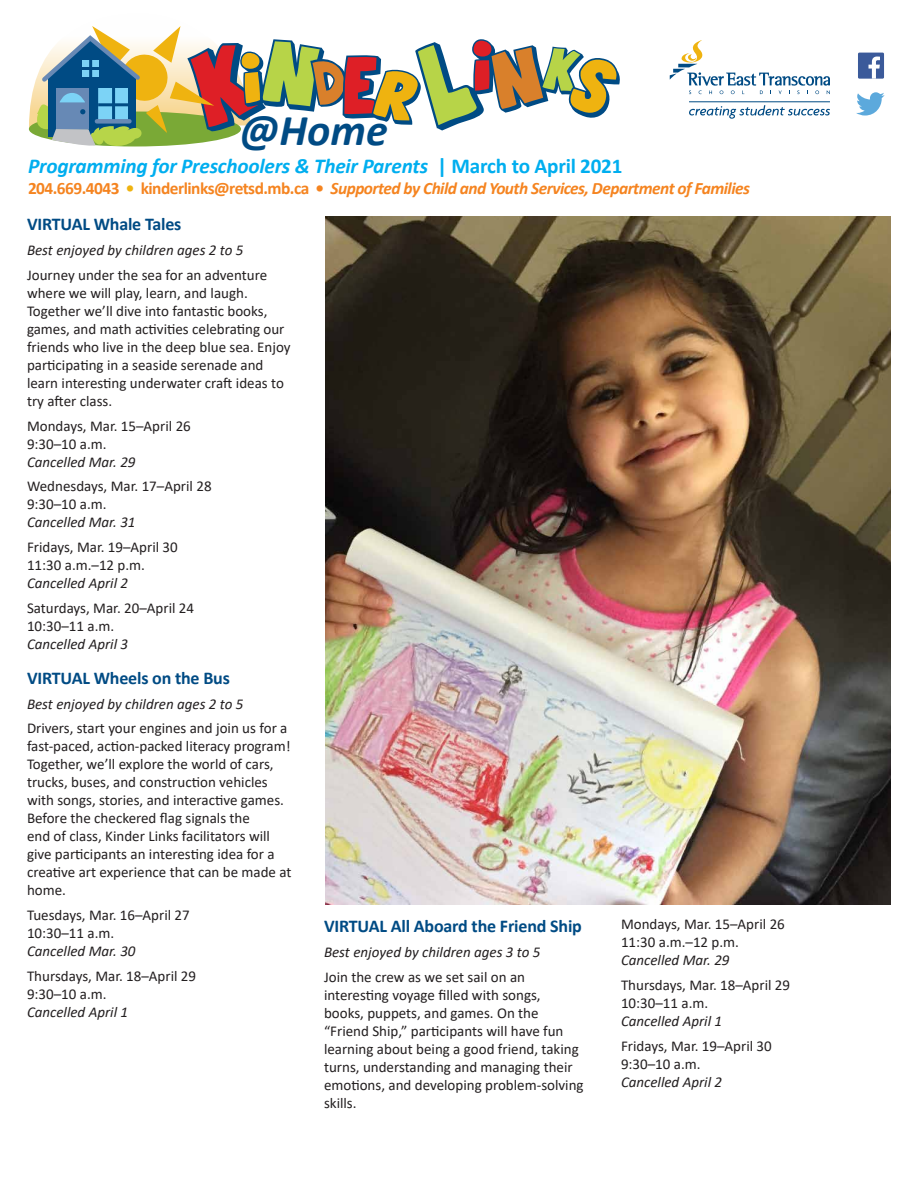
<style>
.page{position:relative;width:918px;height:1188px;background:#fff}
.page>*{position:absolute;margin:0;border:0;box-sizing:border-box;transform-origin:0 0}
.t1{font:italic 700 44.1px "Calibri";color:#004b84}
.t2{font:italic 700 21.3px "Calibri";letter-spacing:-.01em;color:#00aeef}
.t3{font:700 18px "Calibri";letter-spacing:-.01em;color:#004b84}
.t4{font:italic 700 17.4px "Calibri";letter-spacing:-.03em;color:#f58420}
.t5{font:15px/18px "Calibri";color:#231f20}
.t6{font:italic 15px "Calibri";color:#231f20}
.s1{font-style:normal}
.s2{font-style:normal;font-size:21.15px}
.s3{font-style:normal;color:#efb310}
</style>
<div class="page">
<svg style="left:670px;top:40px;width:160px;height:54px"></svg>
<svg style="left:689px;top:105px;width:141px;height:14px"></svg>
<hr style="left:689px;top:101px;width:141px;height:1px;background:#004b84">
<div style="left:858px;top:53px;width:26px;height:26px;background:#3b5a9a"></div>
<svg style="left:869px;top:57px;width:11px;height:22px"></svg>
<svg style="left:856px;top:92px;width:29px;height:24px"></svg>
<svg style="left:29px;top:26px;width:591px;height:121px"></svg>
<img style="left:325px;top:217px;width:566px;height:687px">
<h1 class="t1" style="left:240px;top:99px;width:150px">@Home</h1>
<h2 class="t2" style="left:28px;top:151px;width:596px">Programming for Preschoolers &amp; Their Parents <span class="s1">| March to April</span> <span class="s2">2021</span></h2>
<p class="t4" style="left:28px;top:176px;width:723px"><span class="s1">204.669.4043</span> <span class="s3">•</span> <span class="s1">kinderlinks@retsd.mb.ca •</span> Supported by Child and Youth Services, Department of Families</p>
<p class="t3" style="left:27px;top:212px;width:156px">VIRTUAL Whale Tales</p>
<p class="t6" style="left:27px;top:240px;width:218px">Best enjoyed by children ages 2 to 5</p>
<p class="t5" style="left:27px;top:265px;width:265px">Journey under the sea for an adventure where we will play, learn, and laugh.<br>Together we’ll dive into fantastic books, games, and math activities celebrating our friends who live in the deep blue sea. Enjoy participating in a seaside serenade and learn interesting underwater craft ideas to try after class.</p>
<p class="t5" style="left:27px;top:416px;width:165px">Mondays, Mar. 15–April 26<br>9:30–10 a.m.</p>
<p class="t6" style="left:27px;top:451px;width:110px">Cancelled Mar. 29</p>
<p class="t5" style="left:27px;top:477px;width:186px">Wednesdays, Mar. 17–April 28<br>9:30–10 a.m.</p>
<p class="t6" style="left:27px;top:512px;width:110px">Cancelled Mar. 31</p>
<p class="t5" style="left:27px;top:538px;width:152px">Fridays, Mar. 19–April 30<br>11:30 a.m.–12 p.m.</p>
<p class="t6" style="left:27px;top:573px;width:103px">Cancelled April 2</p>
<p class="t5" style="left:27px;top:598px;width:169px">Saturdays, Mar. 20–April 24<br>10:30–11 a.m.</p>
<p class="t6" style="left:27px;top:633px;width:103px">Cancelled April 3</p>
<p class="t3" style="left:27px;top:665px;width:204px">VIRTUAL Wheels on the Bus</p>
<p class="t6" style="left:27px;top:693px;width:218px">Best enjoyed by children ages 2 to 5</p>
<p class="t5" style="left:27px;top:719px;width:266px">Drivers, start your engines and join us for a fast-paced, action-packed literacy program!<br>Together, we’ll explore the world of cars, trucks, buses, and construction vehicles with songs, stories, and interactive games.<br>Before the checkered flag signals the<br>end of class, Kinder Links facilitators will give participants an interesting idea for a creative art experience that can be made at home.</p>
<p class="t5" style="left:27px;top:906px;width:164px">Tuesdays, Mar. 16–April 27<br>10:30–11 a.m.</p>
<p class="t6" style="left:27px;top:941px;width:110px">Cancelled Mar. 30</p>
<p class="t5" style="left:27px;top:967px;width:171px">Thursdays, Mar. 18–April 29<br>9:30–10 a.m.</p>
<p class="t6" style="left:27px;top:1001px;width:103px">Cancelled April 1</p>
<p class="t5" style="left:621px;top:915px;width:165px">Mondays, Mar. 15–April 26<br>11:30 a.m.–12 p.m.</p>
<p class="t6" style="left:621px;top:950px;width:110px">Cancelled Mar. 29</p>
<p class="t5" style="left:621px;top:976px;width:171px">Thursdays, Mar. 18–April 29<br>10:30–11 a.m.</p>
<p class="t6" style="left:621px;top:1011px;width:103px">Cancelled April 1</p>
<p class="t5" style="left:621px;top:1036px;width:152px">Fridays, Mar. 19–April 30<br>9:30–10 a.m.</p>
<p class="t6" style="left:621px;top:1071px;width:103px">Cancelled April 2</p>
<p class="t3" style="left:324px;top:914px;width:259px">VIRTUAL All Aboard the Friend Ship</p>
<p class="t6" style="left:324px;top:942px;width:218px">Best enjoyed by children ages 3 to 5</p>
<p class="t5" style="left:324px;top:967px;width:261px">Join the crew as we set sail on an interesting voyage filled with songs, books, puppets, and games. On the “Friend Ship,” participants will have fun learning about being a good friend, taking turns, understanding and managing their emotions, and developing problem-solving skills.</p>
</div>
